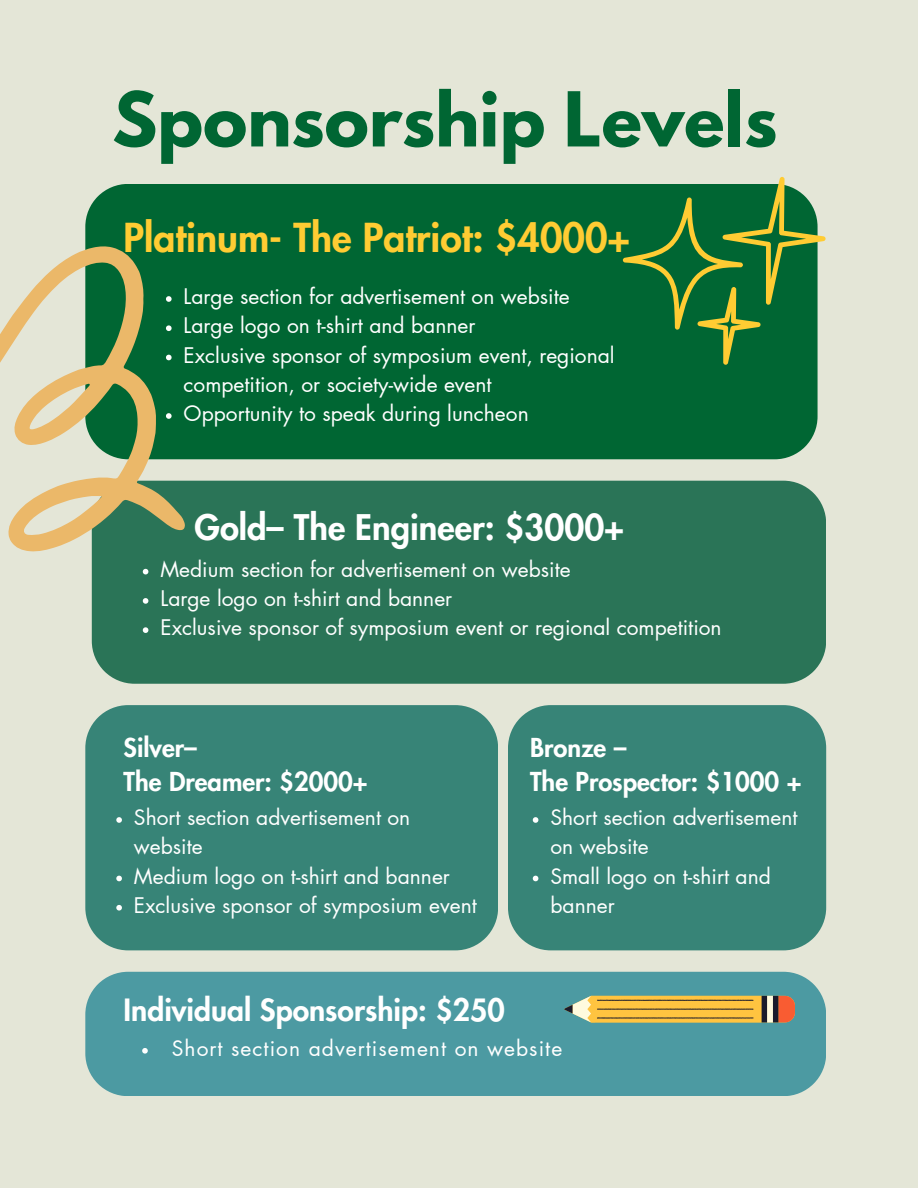
<style>
.page{position:relative;width:918px;height:1188px;background:#e4e6d7}
.page>*{position:absolute;margin:0;border:0;box-sizing:border-box;transform-origin:0 0}
.t1{font:700 67.05px "League Spartan";color:#063}
.t2{font:800 39px "Futura LT Pro";color:#fc3}
.t3{font:800 34.5px "Futura LT Pro";color:#fff}
.t4{font:800 30px "Futura LT Pro";color:#fff}
.t5{font:800 25.5px "Futura LT Pro";color:#fff}
.t6{font:21px/29.2px "Futura LT Pro";color:#fff}
.t7{font:21px "Futura LT Pro";letter-spacing:.05em;color:#fff}
</style>
<div class="page">
<div style="left:85px;top:184px;width:733px;height:275px;background:#063"></div>
<svg style="left:623px;top:177px;width:203px;height:188px;background:#317d41"></svg>
<div style="left:92px;top:481px;width:734px;height:203px;background:#2a7457"></div>
<div style="left:85px;top:705px;width:413px;height:245px;background:#378477"></div>
<div style="left:508px;top:705px;width:318px;height:245px;background:#378477"></div>
<svg style="left:0;top:220px;width:185px;height:332px"></svg>
<svg style="left:143px;top:569px;width:5px;height:5px"></svg>
<svg style="left:143px;top:598px;width:5px;height:6px"></svg>
<svg style="left:143px;top:627px;width:5px;height:6px"></svg>
<div style="left:85px;top:972px;width:741px;height:124px;background:#4c9aa2"></div>
<svg style="left:166px;top:296px;width:6px;height:6px"></svg>
<svg style="left:166px;top:325px;width:6px;height:6px"></svg>
<svg style="left:166px;top:355px;width:6px;height:5px"></svg>
<svg style="left:166px;top:413px;width:6px;height:6px"></svg>
<svg style="left:116px;top:817px;width:6px;height:6px"></svg>
<svg style="left:116px;top:876px;width:6px;height:5px"></svg>
<svg style="left:116px;top:905px;width:6px;height:6px"></svg>
<svg style="left:533px;top:817px;width:5px;height:6px"></svg>
<svg style="left:533px;top:876px;width:5px;height:5px"></svg>
<svg style="left:142px;top:1048px;width:6px;height:6px"></svg>
<div style="left:564px;top:889px;width:240px;height:22px;background:#378477"></div>
<svg style="left:792px;top:911px;width:12px;height:185px"></svg>
<svg style="left:564px;top:895px;width:228px;height:201px;background:#689e90"></svg>
<p class="t1" style="left:112px;top:86px;width:667px">Sponsorship Levels</p>
<p class="t2" style="left:124px;top:220px;width:508px">Platinum- The Patriot: $4000+</p>
<p class="t6" style="left:184px;top:283px;width:388px">Large section for advertisement on website</p>
<p class="t6" style="left:184px;top:312px;width:293px">Large logo on t-shirt and banner</p>
<p class="t6" style="left:184px;top:341px;width:433px">Exclusive sponsor of symposium event, regional competition, or society-wide event</p>
<p class="t6" style="left:184px;top:400px;width:347px">Opportunity to speak during luncheon</p>
<p class="t3" style="left:195px;top:511px;width:431px">Gold– The Engineer: $3000+</p>
<p class="t6" style="left:160px;top:555px;width:412px">Medium section for advertisement on website</p>
<p class="t6" style="left:160px;top:585px;width:293px">Large logo on t-shirt and banner</p>
<p class="t6" style="left:160px;top:614px;width:563px">Exclusive sponsor of symposium event or regional competition</p>
<p class="t5" style="left:124px;top:736px;width:75px">Silver–</p>
<p class="t5" style="left:124px;top:770px;width:246px">The Dreamer: $2000+</p>
<p class="t6" style="left:134px;top:804px;width:278px">Short section advertisement on website</p>
<p class="t6" style="left:134px;top:862px;width:317px">Medium logo on t-shirt and banner</p>
<p class="t6" style="left:134px;top:891px;width:344px">Exclusive sponsor of symposium event</p>
<p class="t5" style="left:530px;top:736px;width:98px">Bronze –</p>
<p class="t5" style="left:530px;top:770px;width:273px">The Prospector: $1000 +</p>
<p class="t6" style="left:550px;top:804px;width:249px">Short section advertisement on website</p>
<p class="t6" style="left:550px;top:862px;width:222px">Small logo on t-shirt and banner</p>
<p class="t4" style="left:124px;top:996px;width:383px">Individual Sponsorship: $250</p>
<p class="t7" style="left:172px;top:1039px;width:392px">Short section advertisement on website</p>
</div>
